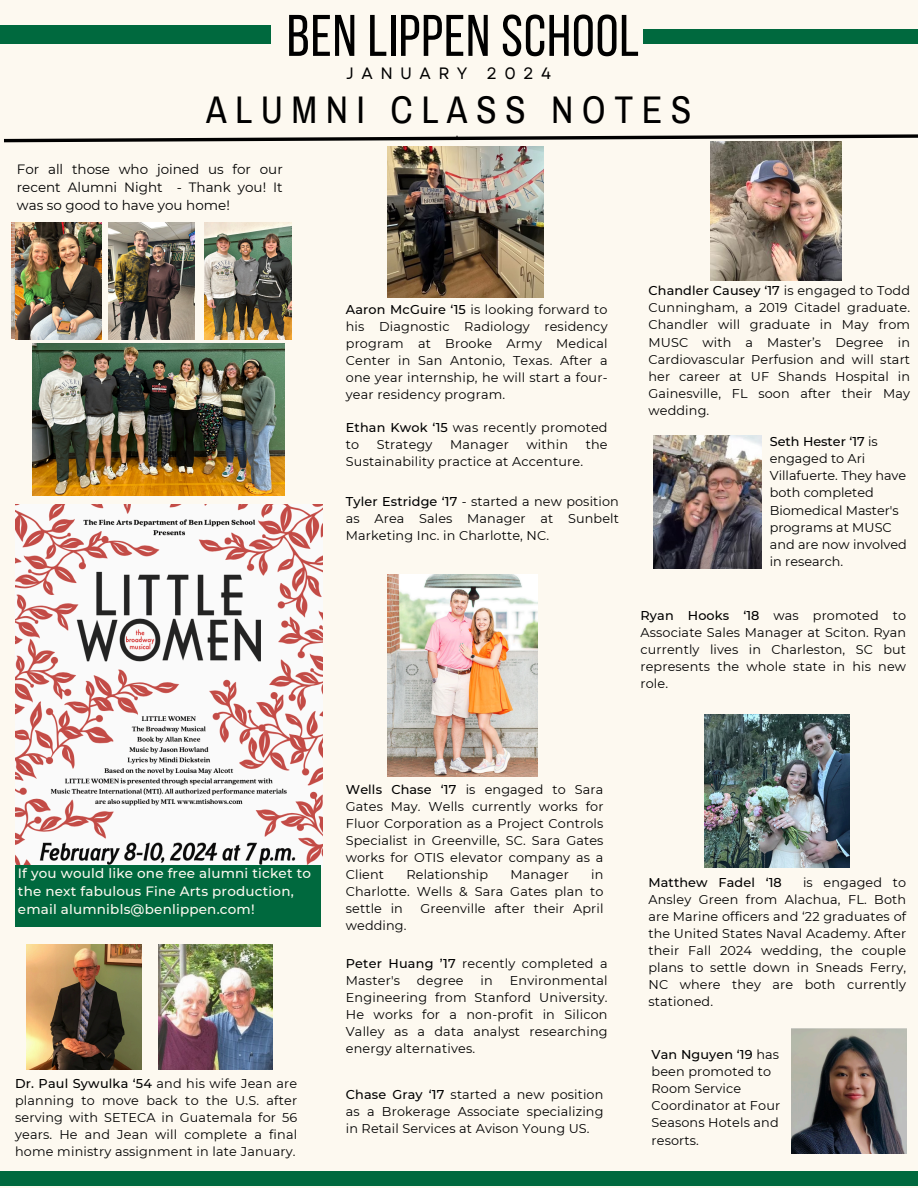
<style>
.page{position:relative;width:918px;height:1188px;background:#fdf9f0}
.page>*{position:absolute;margin:0;border:0;box-sizing:border-box;transform-origin:0 0}
.t1{font:58.5px "Bebas Neue";letter-spacing:.015em;color:#000}
.t2{font:37.65px "Archivo Narrow";letter-spacing:.225em;color:#000}
.t3{font:16.5px "Garet";letter-spacing:.45em;color:#000}
.t4{font:500 13.5px/18px "Montserrat";letter-spacing:.015em;color:#fdf9f0}
.t5{font:13.5px/18px "Montserrat";color:#000;text-align:justify}
.t6{font:12.75px/17.1px "Montserrat";letter-spacing:.01em;color:#000;text-align:justify}
.t7{font:500 12.75px "Montserrat";letter-spacing:.01em;color:#000}
.s1{font-weight:500}
</style>
<div class="page">
<div style="left:644px;top:29px;width:274px;height:15px;background:#00693e"></div>
<svg style="left:4px;top:134px;width:914px;height:10px"></svg>
<div style="left:0;top:26px;width:270px;height:18px;background:#00693e"></div>
<div style="left:0;top:1171px;width:918px;height:15px;background:#00693e"></div>
<img style="left:388px;top:574px;width:150px;height:203px">
<img style="left:12px;top:222px;width:3px;height:117px">
<img style="left:108px;top:222px;width:87px;height:117px">
<img style="left:204px;top:222px;width:87px;height:117px">
<img style="left:388px;top:147px;width:155px;height:151px">
<img style="left:711px;top:141px;width:130px;height:139px">
<img style="left:705px;top:714px;width:145px;height:153px">
<img style="left:791px;top:1029px;width:115px;height:125px">
<img style="left:15px;top:504px;width:307px;height:361px">
<img style="left:32px;top:343px;width:252px;height:152px">
<img style="left:15px;top:222px;width:87px;height:117px">
<img style="left:26px;top:944px;width:115px;height:125px">
<img style="left:158px;top:944px;width:115px;height:125px">
<div style="left:15px;top:865px;width:306px;height:62px;background:#00693e"></div>
<img style="left:654px;top:436px;width:108px;height:133px">
<h1 class="t1" style="left:287px;top:12px;width:354px">BEN LIPPEN SCHOOL</h1>
<p class="t3" style="left:346px;top:62px;width:206px">JANUARY 2024</p>
<p class="t2" style="left:206px;top:90px;width:487px">ALUMNI CLASS NOTES</p>
<p class="t5" style="left:17px;top:160px;width:267px">For all those who joined us for our recent Alumni Night - Thank you! It was so good to have you home!</p>
<p class="t6" style="left:456px;top:124px;width:4px">.</p>
<p class="t6" style="left:346px;top:301px;width:263px"><span class="s1">Aaron McGuire ‘15</span> is looking forward to his Diagnostic Radiology residency program at Brooke Army Medical Center in San Antonio, Texas. After a one year internship, he will start a four&shy;year residency program.</p>
<p class="t6" style="left:346px;top:419px;width:263px"><span class="s1">Ethan Kwok ‘15</span> was recently promoted to</p>
<p class="t6" style="left:377px;top:436px;width:57px">Strategy</p>
<p class="t6" style="left:450px;top:436px;width:60px">Manager</p>
<p class="t6" style="left:526px;top:436px;width:43px">within</p>
<p class="t6" style="left:586px;top:436px;width:23px">the</p>
<p class="t6" style="left:346px;top:453px;width:239px">Sustainability practice at Accenture.</p>
<h3 class="t6" style="left:346px;top:493px;width:275px"><span class="s1">Tyler Estridge ‘17</span> - started a new position as Area Sales Manager at Sunbelt Marketing Inc. in Charlotte, NC.</h3>
<p class="t6" style="left:648px;top:282px;width:263px"><span class="s1">Chandler Causey ‘17</span> is engaged to Todd Cunningham, a 2019 Citadel graduate.<br>Chandler will graduate in May from MUSC with a Master’s Degree in Cardiovascular Perfusion and will start her career at UF Shands Hospital in Gainesville, FL soon after their May wedding.</p>
<p class="t6" style="left:770px;top:433px;width:139px;text-align:left"><span class="s1">Seth Hester ‘17</span> is engaged to Ari<br>Villafuerte. They have both completed<br>Biomedical Master's programs at MUSC and are now involved in research.</p>
<p class="t6" style="left:641px;top:607px;width:267px"><span class="s1">Ryan Hooks ‘18</span> was promoted to Associate Sales Manager at Sciton. Ryan currently lives in Charleston, SC but represents the whole state in his new role.</p>
<p class="t4" style="left:18px;top:865px;width:295px">If you would like one free alumni ticket to the next fabulous Fine Arts production, email alumnibls@benlippen.com!</p>
<p class="t6" style="left:15px;top:1075px;width:284px"><span class="s1">Dr. Paul Sywulka ‘54</span> and his wife Jean are planning to move back to the U.S. after serving with SETECA in Guatemala for 56 years. He and Jean will complete a final home ministry assignment in late January.</p>
<p class="t6" style="left:346px;top:781px;width:259px"><span class="s1">Wells Chase ‘17</span> is engaged to Sara Gates May. Wells currently works for Fluor Corporation as a Project Controls Specialist in Greenville, SC. Sara Gates works for OTIS elevator company as a Client</p>
<p class="t6" style="left:346px;top:866px;width:259px;text-indent:245px">in Charlotte. Wells &amp; Sara Gates plan to settle in</p>
<p class="t6" style="left:406px;top:866px;width:83px">Relationship</p>
<p class="t6" style="left:511px;top:866px;width:60px">Manager</p>
<p class="t6" style="left:420px;top:900px;width:185px">Greenville after their April</p>
<p class="t6" style="left:346px;top:917px;width:62px">wedding.</p>
<p class="t6" style="left:346px;top:955px;width:263px"><span class="s1">Peter Huang ’17</span> recently completed a<br>Master's</p>
<p class="t6" style="left:346px;top:972px;width:263px;text-indent:164px">Environmental Engineering from Stanford University.<br>He works for a non-profit in Silicon Valley as a data analyst researching energy alternatives.</p>
<p class="t6" style="left:346px;top:1086px;width:259px"><span class="s1">Chase Gray ‘17</span> started a new position as a Brokerage Associate specializing in Retail Services at Avison Young US.</p>
<p class="t6" style="left:417px;top:972px;width:48px">degree</p>
<p class="t6" style="left:481px;top:972px;width:14px">in</p>
<p class="t6" style="left:648px;top:874px;width:259px;text-indent:155px">is engaged to Ansley Green from Alachua, FL. Both are Marine officers and ‘22 graduates of the United States Naval Academy. After their Fall 2024 wedding, the couple plans to settle down in Sneads Ferry, NC where they are both currently stationed.</p>
<p class="t7" style="left:648px;top:874px;width:135px">Matthew Fadel ‘18</p>
<p class="t6" style="left:652px;top:1046px;width:130px;text-align:left"><span class="s1">Van Nguyen ‘19</span> has been promoted to<br>Room Service<br>Coordinator at Four<br>Seasons Hotels and resorts.</p>
</div>
